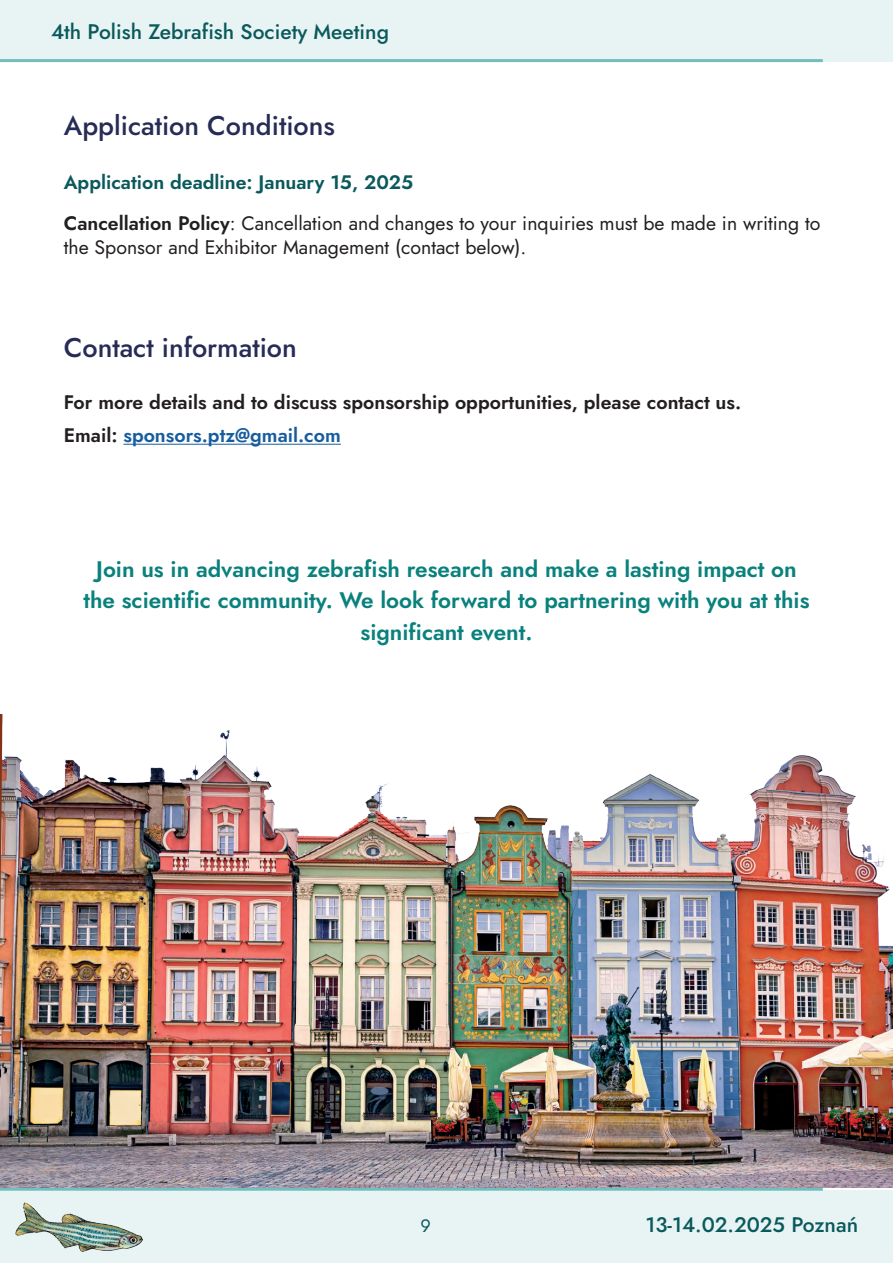
<style>
.page{position:relative;width:893px;height:1263px;background:#fff}
.page>*{position:absolute;margin:0;border:0;box-sizing:border-box;transform-origin:0 0}
.t1{font:500 27px "Jost";color:#262c56}
.t2{font:600 22.5px/31.5px "Jost";color:#09817c;text-align:center}
.t3{font:500 21px "Jost";color:#0a595b}
.t4{font:19.5px/41px "Jost";color:#231f20}
.t5{font:600 19.5px/33px "Jost";color:#231f20}
.t6{font:18px "Jost";color:#0a595b}
.s1{font-weight:600;color:#0a595b}
.s2{font-weight:600}
.s3{color:#175d9e}
</style>
<div class="page">
<div style="left:0;top:0;width:893px;height:62px;background:#e8f4f4"></div>
<div style="left:0;top:1191px;width:893px;height:72px;background:#e8f4f4"></div>
<hr style="left:0;top:59px;width:823px;height:3px;background:#70bfbd">
<img style="left:16px;top:1202px;width:126px;height:49px">
<hr style="left:0;top:1188px;width:823px;height:3px;background:#70bfbd">
<hr style="left:123px;top:444px;width:218px;height:1px;background:#175d9e">
<img style="left:0;top:714px;width:893px;height:474px">
<p class="t3" style="left:51px;top:18px;width:339px">4th Polish Zebrafish Society Meeting</p>
<h1 class="t1" style="left:64px;top:107px;width:273px">Application Conditions</h1>
<p class="t4" style="left:64px;top:162px;width:758px"><span class="s1">Application deadline: January 15, 2025<br></span><span class="s2">Cancellation Policy</span>: Cancellation and changes to your inquiries must be made in writing to</p>
<p class="t4" style="left:64px;top:227px;width:464px">the Sponsor and Exhibitor Management (contact below).</p>
<h1 class="t1" style="left:64px;top:329px;width:235px">Contact information</h1>
<p class="t5" style="left:64px;top:386px;width:679px">For more details and to discuss sponsorship opportunities, please contact us.<br>Email: <span class="s3">sponsors.ptz@gmail.com</span></p>
<p class="t2" style="left:83px;top:553px;width:728px">Join us in advancing zebrafish research and make a lasting impact on the scientific community. We look forward to partnering with you at this significant event.</p>
<p class="t6" style="left:420px;top:1213px;width:12px">9</p>
<p class="t3" style="left:646px;top:1210px;width:214px">13-14.02.2025 Poznań</p>
</div>
